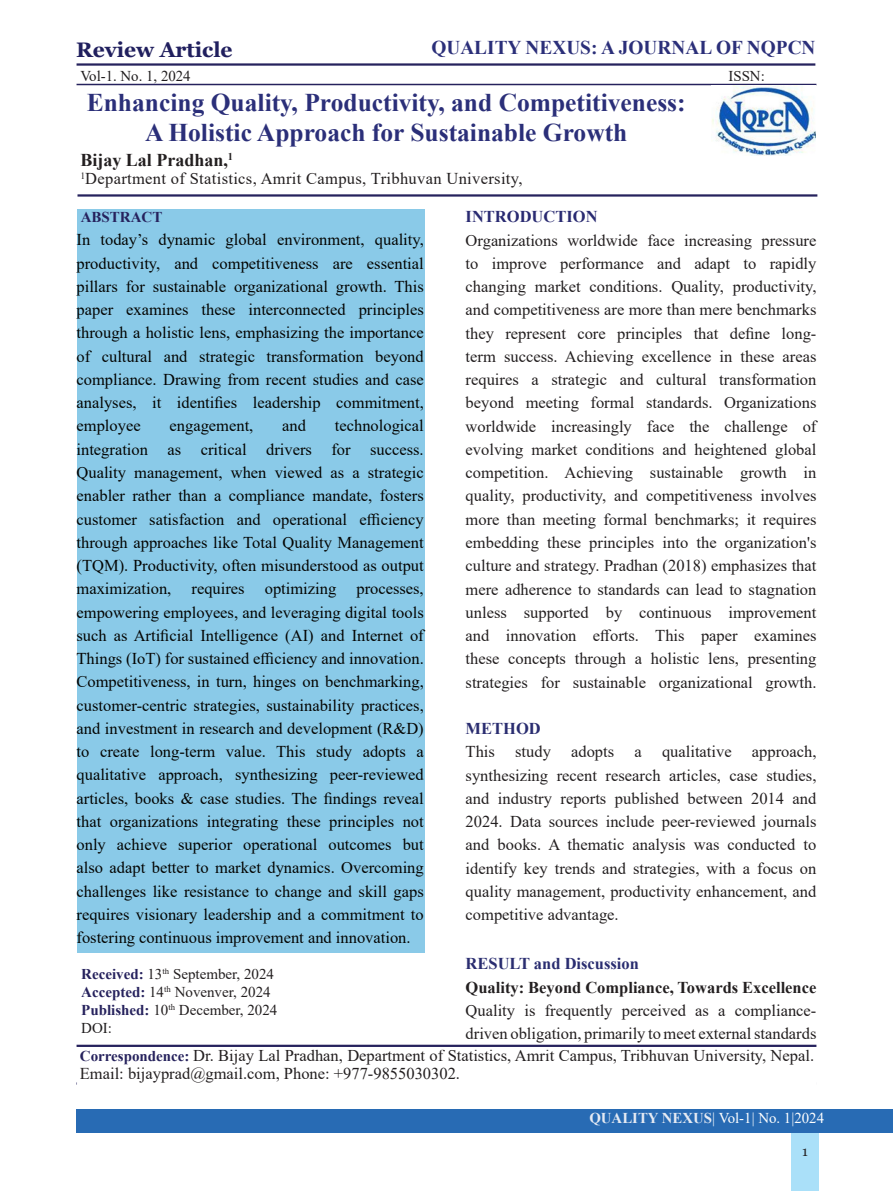
<style>
.page{position:relative;width:893px;height:1191px;background:#fff}
.page>*{position:absolute;margin:0;border:0;box-sizing:border-box;transform-origin:0 0}
.t1{font:700 25.5px "Times New Roman";color:#2b2f79}
.t2{font:700 21px "Georgia";color:#201f5e}
.t3{font:700 19.5px "Times New Roman";color:#2b2f79}
.t4{font:700 18px "Times New Roman";color:#231f20}
.t5{font:16.5px/23.2px "Times New Roman";color:#231f20}
.t6{font:16.5px/23.2px "Times New Roman";color:#040503;text-align:justify}
.t7{font:16.5px "Times New Roman";letter-spacing:.02em;color:#231f20}
.t8{font:700 16.5px "Times New Roman";color:#231f20}
.t9{font:700 16.5px "Times New Roman";color:#2a2d70}
.t10{font:700 16.5px "Times New Roman";color:#292a71}
.t11{font:15px "Times New Roman";color:#231f20}
.t12{font:15px "Times New Roman";color:#fff}
.t13{font:15px "Times New Roman";color:#201d1e}
.t14{font:700 15px "Times New Roman";color:#26225d}
.t15{font:13.5px "Georgia";color:#231f20}
.s1{font-weight:700;color:#26225d}
.s2{font-weight:700;font-size:15px;color:#26225d}
.s3{font-weight:700;color:#e5eaf3}
</style>
<div class="page">
<div style="left:791px;top:1132px;width:28px;height:59px;background:#aae0f9"></div>
<div style="left:77px;top:1108px;width:816px;height:24px;background:#286bb4"></div>
<hr style="left:77px;top:63px;width:738px;height:3px;background:#26225d">
<hr style="left:77px;top:84px;width:739px;height:1px;background:#26225d">
<div style="left:77px;top:209px;width:348px;height:743px;background:#8acae8"></div>
<hr style="left:77px;top:1044px;width:739px;height:3px;background:#26225d">
<img style="left:712px;top:85px;width:103px;height:70px">
<hr style="left:77px;top:194px;width:740px;height:3px;background:#26225d">
<p class="t2" style="left:76px;top:36px;width:158px">Review Article</p>
<p class="t3" style="left:431px;top:33px;width:386px">QUALITY NEXUS: A JOURNAL OF NQPCN</p>
<p class="t13" style="left:80px;top:65px;width:112px">Vol-1. No. 1, 2024</p>
<p class="t13" style="left:728px;top:65px;width:38px">ISSN:</p>
<p class="t1" style="left:87px;top:84px;width:600px">Enhancing Quality, Productivity, and Competitiveness:</p>
<p class="t1" style="left:145px;top:114px;width:484px">A Holistic Approach for Sustainable Growth</p>
<p class="t4" style="left:80px;top:147px;width:154px">Bijay Lal Pradhan,<sup>1</sup></p>
<p class="t7" style="left:80px;top:167px;width:444px"><sup>1</sup>Department of Statistics, Amrit Campus, Tribhuvan University,</p>
<p class="t10" style="left:466px;top:205px;width:133px">INTRODUCTION</p>
<p class="t5" style="left:466px;top:228px;width:352px;text-align:justify">Organizations worldwide face increasing pressure to improve performance and adapt to rapidly changing market conditions. Quality, productivity, and competitiveness are more than mere benchmarks they represent core principles that define long&shy;term success. Achieving excellence in these areas requires a strategic and cultural transformation beyond meeting formal standards. Organizations worldwide increasingly face the challenge of evolving market conditions and heightened global competition. Achieving sustainable growth in quality, productivity, and competitiveness involves more than meeting formal benchmarks; it requires embedding these principles into the organization's culture and strategy. Pradhan (2018) emphasizes that mere adherence to standards can lead to stagnation unless supported by continuous improvement and innovation efforts. This paper examines these concepts through a holistic lens, presenting strategies for sustainable organizational growth.</p>
<p class="t9" style="left:466px;top:716px;width:77px">METHOD</p>
<p class="t5" style="left:466px;top:739px;width:352px;text-align:justify">This study adopts a qualitative approach, synthesizing recent research articles, case studies, and industry reports published between 2014 and 2024. Data sources include peer-reviewed journals and books. A thematic analysis was conducted to identify key trends and strategies, with a focus on quality management, productivity enhancement, and competitive advantage.</p>
<p class="t9" style="left:466px;top:952px;width:175px">RESULT and Discussion</p>
<p class="t8" style="left:466px;top:975px;width:352px">Quality: Beyond Compliance, Towards Excellence</p>
<p class="t5" style="left:466px;top:998px;width:352px">Quality is frequently perceived as a compliance&shy;driven obligation, primarily to meet external standards</p>
<p class="t14" style="left:81px;top:206px;width:83px">ABSTRACT</p>
<p class="t6" style="left:77px;top:228px;width:349px">In today’s dynamic global environment, quality, productivity, and competitiveness are essential pillars for sustainable organizational growth. This paper examines these interconnected principles through a holistic lens, emphasizing the importance of cultural and strategic transformation beyond compliance. Drawing from recent studies and case analyses, it identifies leadership commitment, employee</p>
<p class="t6" style="left:77px;top:414px;width:349px;text-indent:258px">technological integration as critical drivers for success.<br>Quality management, when viewed as a strategic enabler rather than a compliance mandate, fosters customer satisfaction and operational efficiency through approaches like Total Quality Management (TQM). Productivity, often misunderstood as output maximization, requires optimizing processes, empowering employees, and leveraging digital tools such as Artificial Intelligence (AI) and Internet of Things (IoT) for sustained efficiency and innovation.<br>Competitiveness, in turn, hinges on benchmarking, customer-centric strategies, sustainability practices, and investment in research and development (R&amp;D) to create long-term value. This study adopts a qualitative approach, synthesizing peer-reviewed articles, books &amp; case studies. The findings reveal that organizations integrating these principles not only achieve superior operational outcomes but also adapt better to market dynamics. Overcoming challenges like resistance to change and skill gaps requires visionary leadership and a commitment to fostering continuous improvement and innovation.</p>
<p class="t6" style="left:170px;top:414px;width:85px">engagement,</p>
<p class="t6" style="left:282px;top:414px;width:25px">and</p>
<p class="t11" style="left:81px;top:963px;width:194px"><span class="s1">Received:</span> 13<sup>th</sup> September, 2024</p>
<p class="t11" style="left:81px;top:981px;width:191px"><span class="s1">Accepted:</span> 14<sup>th</sup> Novenver, 2024</p>
<p class="t11" style="left:81px;top:999px;width:198px"><span class="s1">Published:</span> 10<sup>th</sup> December, 2024</p>
<p class="t13" style="left:81px;top:1017px;width:32px">DOI:</p>
<p class="t5" style="left:80px;top:1046px;width:736px;line-height:18px"><span class="s2">Correspondence:</span> Dr. Bijay Lal Pradhan, Department of Statistics, Amrit Campus, Tribhuvan University, Nepal.<br>Email: bijayprad@gmail.com, Phone: +977-9855030302.</p>
<p class="t12" style="left:589px;top:1107px;width:236px"><span class="s3">QUALITY NEXUS</span>| Vol-1| No. 1|2024</p>
<p class="t15" style="left:802px;top:1142px;width:7px">1</p>
</div>
